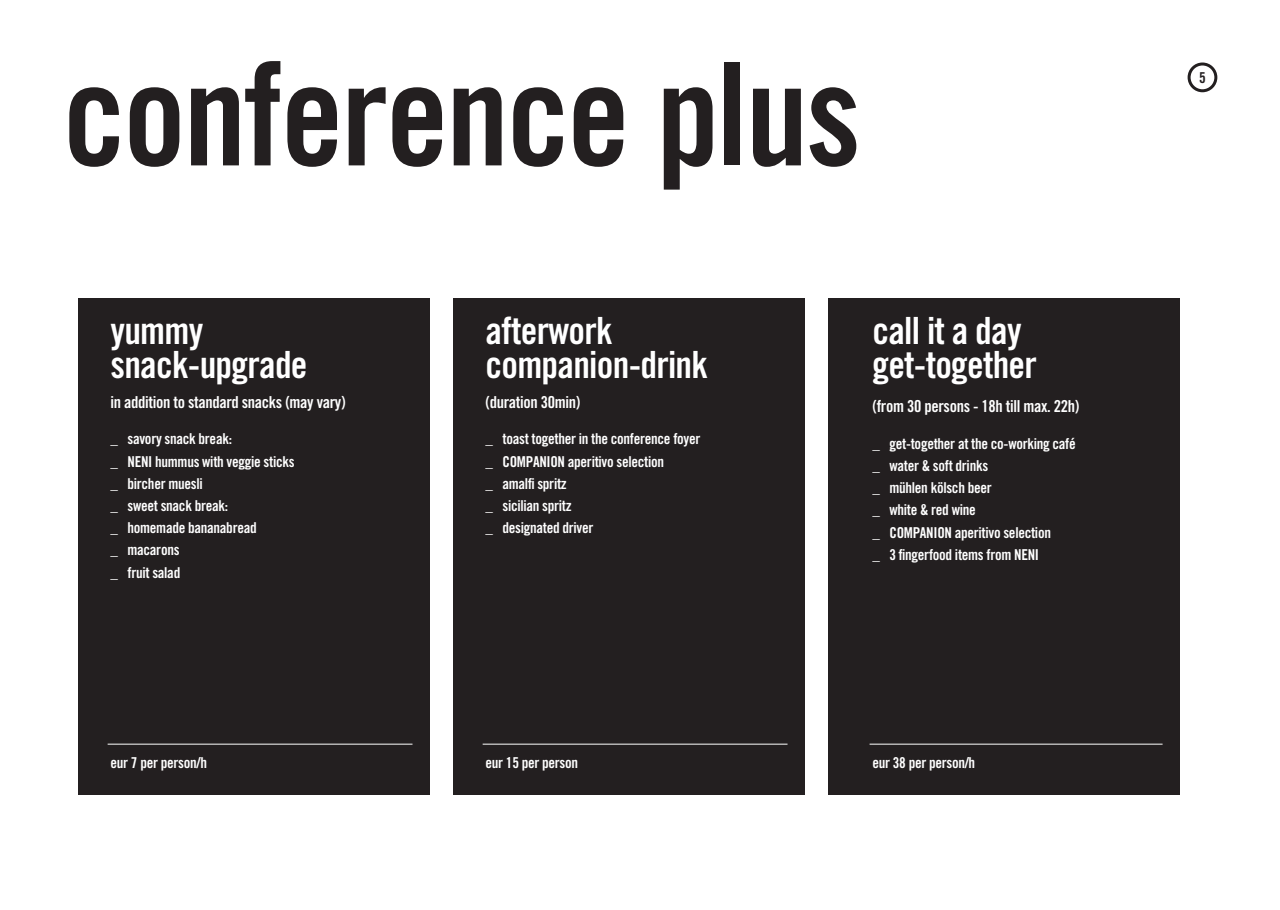
<style>
.page{position:relative;width:1280px;height:910px;background:#fff}
.page>*{position:absolute;margin:0;border:0;box-sizing:border-box;transform-origin:0 0}
.t1{font:142.5px "Trade Gothic LT Std Bd Cn 20";letter-spacing:-.02em;color:#231f20}
.t2{font:37.5px/34.2px "Trade Gothic LT Std Bd Cn 20";letter-spacing:-.02em;color:#fff}
.t3{font:16.5px "Trade Gothic LT Std Bd Cn 20";letter-spacing:-.02em;color:#fff}
.t4{font:15px/22.2px "Trade Gothic LT Std Bd Cn 20";letter-spacing:-.02em;color:#fff}
.t5{font:15px "Trade Gothic LT Std Bd Cn 20";color:#231f20}
</style>
<div class="page">
<div style="left:1187px;top:63px;width:30px;height:29px;border:3px solid #231f20;border-radius:50%"></div>
<div style="left:453px;top:299px;width:351px;height:496px;background:#231f20"></div>
<div style="left:828px;top:299px;width:351px;height:496px;background:#231f20"></div>
<hr style="left:483px;top:744px;width:304px;height:1px;background:#fff">
<hr style="left:869px;top:744px;width:293px;height:1px;background:#fff">
<div style="left:78px;top:299px;width:351px;height:496px;background:#231f20"></div>
<hr style="left:108px;top:744px;width:304px;height:1px;background:#fff">
<h1 class="t1" style="left:63px;top:28px;width:800px">conference plus</h1>
<h2 class="t2" style="left:111px;top:313px;width:199px">yummy snack-upgrade</h2>
<p class="t3" style="left:111px;top:392px;width:237px">in addition to standard snacks (may vary)</p>
<p class="t4" style="left:111px;top:428px;width:186px">_ savory snack break:<br>_ NENI hummus with veggie sticks _ bircher muesli<br>_ sweet snack break:<br>_ homemade bananabread<br>_ macarons<br>_ fruit salad</p>
<h2 class="t2" style="left:485px;top:313px;width:224px">afterwork companion-drink</h2>
<p class="t3" style="left:485px;top:392px;width:96px">(duration 30min)</p>
<p class="t4" style="left:485px;top:428px;width:216px">_ toast together in the conference foyer _ COMPANION aperitivo selection<br>_ amalfi spritz<br>_ sicilian spritz<br>_ designated driver</p>
<h2 class="t2" style="left:872px;top:313px;width:166px">call it a day get-together</h2>
<p class="t3" style="left:872px;top:396px;width:209px">(from 30 persons - 18h till max. 22h)</p>
<p class="t4" style="left:872px;top:432px;width:205px">_ get-together at the co-working café _ water &amp; soft drinks<br>_ mühlen kölsch beer<br>_ white &amp; red wine<br>_ COMPANION aperitivo selection<br>_ 3 fingerfood items from NENI</p>
<p class="t4" style="left:111px;top:751px;width:98px">eur 7 per person/h</p>
<p class="t4" style="left:485px;top:751px;width:94px">eur 15 per person</p>
<p class="t4" style="left:872px;top:751px;width:104px">eur 38 per person/h</p>
<p class="t5" style="left:1199px;top:68px;width:8px">5</p>
</div>
